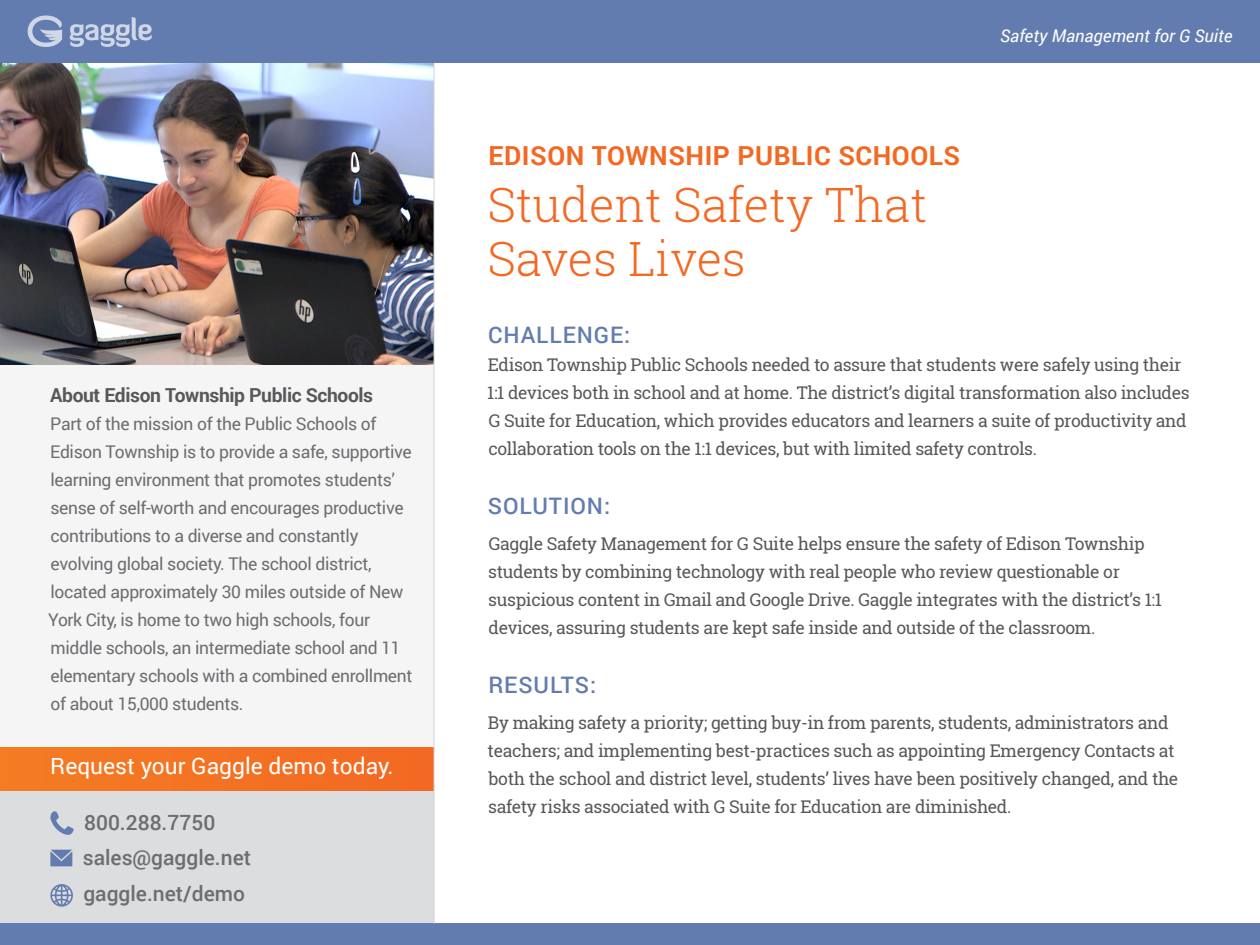
<style>
.page{position:relative;width:1260px;height:945px;background:#fff}
.page>*{position:absolute;margin:0;border:0;box-sizing:border-box;transform-origin:0 0}
.t1{font:300 47.25px "Roboto Slab";color:#f36823}
.t2{font:700 26.25px "Roboto";letter-spacing:.02em;color:#f36823}
.t3{font:500 22.75px "Roboto";letter-spacing:.04em;color:#637cb0}
.t4{font:22.75px "Roboto";color:#fff}
.t5{font:500 21px "Roboto";color:#6c6d70}
.t6{font:700 19.25px "Roboto";letter-spacing:-.02em;color:#57585a}
.t7{font:17.5px/28px "Roboto Slab";letter-spacing:-.02em;color:#57585a}
.t8{font:17.5px/28px "Roboto";letter-spacing:-.02em;color:#6c6d70}
.t9{font:italic 17.5px "Roboto";color:#fff}
</style>
<div class="page">
<div style="left:0;top:359px;width:434px;height:436px;background:#f5f5f6"></div>
<div style="left:0;top:787px;width:434px;height:147px;background:#dcdddf"></div>
<img style="left:0;top:62px;width:434px;height:302px">
<div style="left:0;top:924px;width:1260px;height:21px;background:#637cb0"></div>
<div style="left:0;top:0;width:1260px;height:62px;background:#637cb0"></div>
<div style="left:0;top:747px;width:434px;height:44px;background:#f47223"></div>
<svg style="left:50px;top:811px;width:24px;height:24px"></svg>
<svg style="left:50px;top:850px;width:22px;height:16px"></svg>
<svg style="left:50px;top:884px;width:23px;height:23px"></svg>
<hr style="left:434px;top:63px;width:1px;height:861px;background:#d1d2d4">
<svg style="left:28px;top:16px;width:35px;height:31px"></svg>
<svg style="left:70px;top:17px;width:82px;height:30px"></svg>
<p class="t6" style="left:50px;top:381px;width:324px">About Edison Township Public Schools</p>
<p class="t8" style="left:48px;top:409px;width:366px">Part of the mission of the Public Schools of Edison Township is to provide a safe, supportive learning environment that promotes students’ sense of self-worth and encourages productive contributions to a diverse and constantly evolving global society. The school district, located approximately 30 miles outside of New York City, is home to two high schools, four middle schools, an intermediate school and 11 elementary schools with a combined enrollment of about 15,000 students.</p>
<p class="t4" style="left:50px;top:750px;width:345px">Request your Gaggle demo today.</p>
<p class="t5" style="left:84px;top:807px;width:133px">800.288.7750</p>
<p class="t5" style="left:83px;top:843px;width:170px">sales@gaggle.net</p>
<p class="t5" style="left:83px;top:879px;width:163px">gaggle.net/demo</p>
<p class="t2" style="left:489px;top:137px;width:473px">EDISON TOWNSHIP PUBLIC SCHOOLS</p>
<p class="t1" style="left:488px;top:172px;width:441px">Student Safety That</p>
<p class="t1" style="left:488px;top:226px;width:260px">Saves Lives</p>
<p class="t9" style="left:1000px;top:23px;width:234px">Safety Management for G Suite</p>
<p class="t3" style="left:488px;top:318px;width:144px">CHALLENGE:</p>
<p class="t7" style="left:487px;top:350px;width:704px">Edison Township Public Schools needed to assure that students were safely using their 1:1 devices both in school and at home. The district’s digital transformation also includes G Suite for Education, which provides educators and learners a suite of productivity and collaboration tools on the 1:1 devices, but with limited safety controls.</p>
<p class="t3" style="left:488px;top:490px;width:124px">SOLUTION:</p>
<p class="t7" style="left:488px;top:529px;width:675px">Gaggle Safety Management for G Suite helps ensure the safety of Edison Township students by combining technology with real people who review questionable or suspicious content in Gmail and Google Drive. Gaggle integrates with the district’s 1:1 devices, assuring students are kept safe inside and outside of the classroom.</p>
<p class="t3" style="left:488px;top:669px;width:109px">RESULTS:</p>
<p class="t7" style="left:488px;top:709px;width:692px">By making safety a priority; getting buy-in from parents, students, administrators and teachers; and implementing best-practices such as appointing Emergency Contacts at both the school and district level, students’ lives have been positively changed, and the safety risks associated with G Suite for Education are diminished.</p>
</div>
